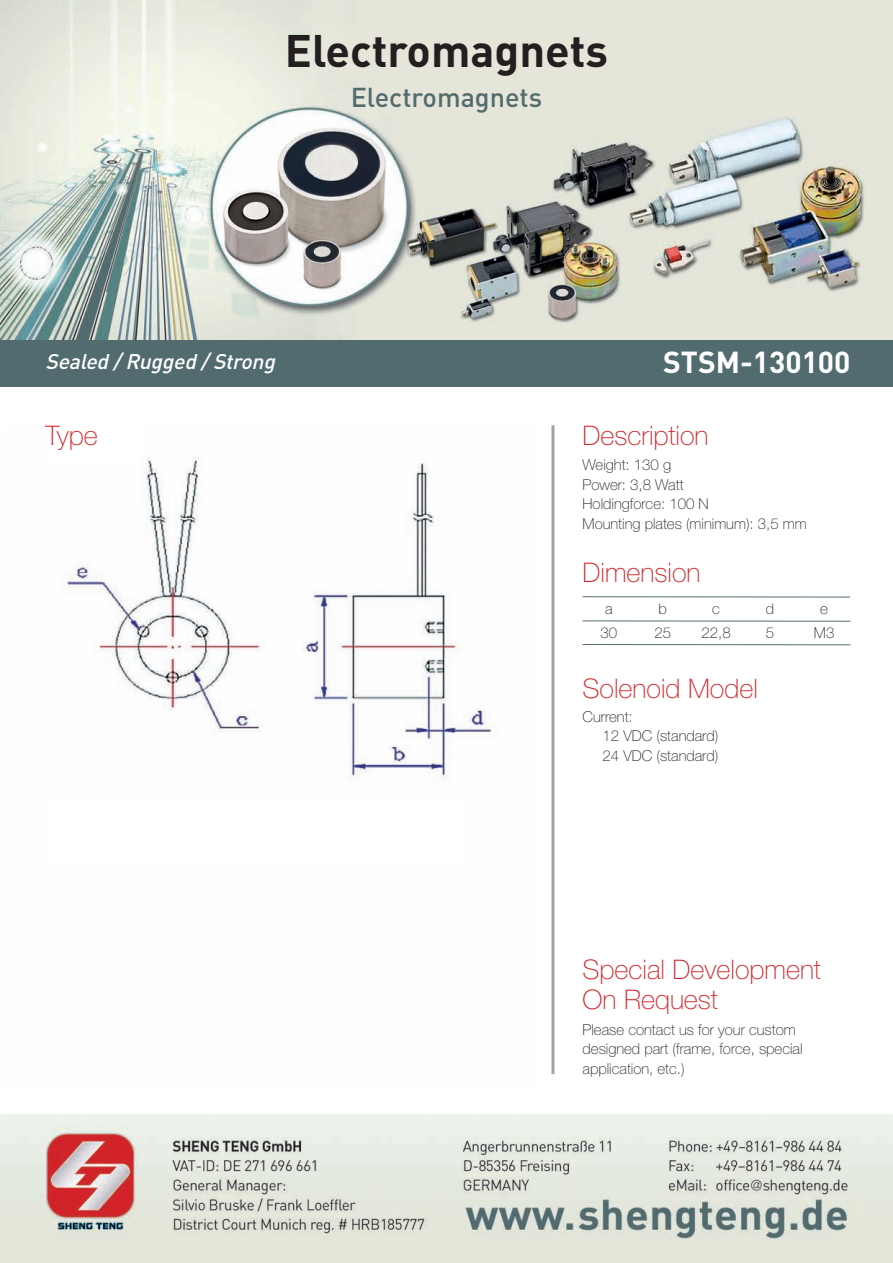
<style>
.page{position:relative;width:893px;height:1263px;background:#fff}
.page>*{position:absolute;margin:0;border:0;box-sizing:border-box;transform-origin:0 0}
.t1{font:700 45px "DIN";color:#231f20}
.t2{font:700 30px "DIN";color:#fff}
.t3{font:100 27px/30px "Helvetica Neue";color:#d32229}
.t4{font:500 27px "DIN";color:#526b6e}
.t5{font:italic 500 21px "DIN";color:#fff}
.t6{font:100 15px/19.5px "Helvetica Neue";color:#231f20}
</style>
<div class="page">
<img style="left:63px;top:457px;width:434px;height:323px">
<img style="left:0;top:0;width:893px;height:340px">
<img style="left:0;top:1114px;width:893px;height:149px">
<div style="left:0;top:340px;width:893px;height:47px;background:#526b6e"></div>
<hr style="left:583px;top:644px;width:267px;height:1px;background:#526b6e">
<hr style="left:583px;top:596px;width:267px;height:1px;background:#526b6e">
<hr style="left:583px;top:620px;width:267px;height:2px;background:#526b6e">
<hr style="left:551px;top:425px;width:3px;height:649px;background:#9aa5a8">
<div style="left:45px;top:425px;width:96px;height:37px;background:#fff"></div>
<h1 class="t1" style="left:285px;top:25px;width:325px">Electromagnets</h1>
<h3 class="t4" style="left:351px;top:81px;width:193px">Electromagnets</h3>
<h3 class="t5" style="left:46px;top:350px;width:235px">Sealed / Rugged / Strong</h3>
<h2 class="t2" style="left:663px;top:346px;width:189px">STSM-130100</h2>
<h3 class="t3" style="left:45px;top:422px;width:54px">Type</h3>
<h3 class="t3" style="left:583px;top:422px;width:127px">Description</h3>
<p class="t6" style="left:583px;top:456px;width:226px">Weight: 130 g<br>Power: 3,8 Watt<br>Holdingforce: 100 N<br>Mounting plates (minimum): 3,5 mm</p>
<h3 class="t3" style="left:583px;top:560px;width:119px">Dimension</h3>
<p class="t6" style="left:601px;top:598px;width:18px;line-height:24px;text-align:center">a<br>30</p>
<p class="t6" style="left:654px;top:597px;width:18px;line-height:24px">b<br>25</p>
<p class="t6" style="left:702px;top:597px;width:31px;line-height:24px;text-align:center">c<br>22,8</p>
<p class="t6" style="left:766px;top:597px;width:10px;line-height:24px">d<br>5</p>
<p class="t6" style="left:814px;top:597px;width:22px;line-height:24px;text-align:center">e<br>M3</p>
<h3 class="t3" style="left:583px;top:675px;width:177px">Solenoid Model</h3>
<p class="t6" style="left:603px;top:708px;width:117px;text-indent:-20px">Current:<br>12 VDC (standard)<br>24 VDC (standard)</p>
<h3 class="t3" style="left:583px;top:957px;width:240px">Special Development<br>On Request</h3>
<p class="t6" style="left:583px;top:1021px;width:222px">Please contact us for your custom designed part (frame, force, special application, etc.)</p>
</div>
